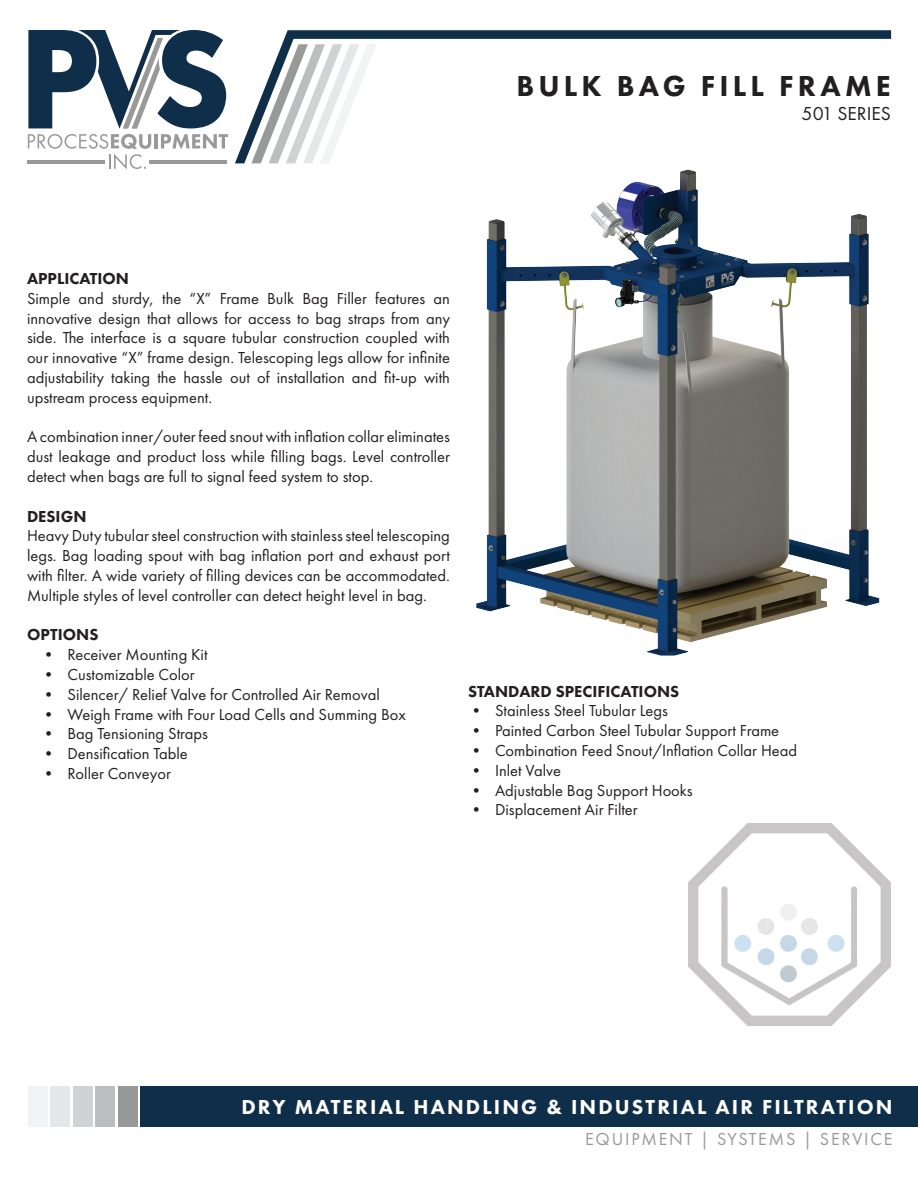
<style>
.page{position:relative;width:918px;height:1188px;background:#fff}
.page>*{position:absolute;margin:0;border:0;box-sizing:border-box;transform-origin:0 0}
.PVS_Product_Header{font:800 30px "Futura PT";letter-spacing:.14em;color:#231f20}
.t1{font:800 21px "Futura PT";letter-spacing:.1em;color:#fff}
.PVS_Product_Header-2{font:19.5px "Futura PT";color:#231f20}
.t2{font:18px "Futura PT";letter-spacing:.1em;color:#989999}
.PVS_Paragraph_Style{font:16.5px/19.8px "Futura PT";color:#231f20;text-align:justify}
.PVS_Paragraph_Style-2{font:800 16.5px "Futura PT";color:#231f20}
</style>
<div class="page">
<img style="left:688px;top:824px;width:203px;height:202px">
<img style="left:476px;top:169px;width:404px;height:487px">
<div style="left:28px;top:1086px;width:20px;height:40px;background:#f2f3f4"></div>
<div style="left:51px;top:1086px;width:19px;height:40px;background:#e6e7e9"></div>
<div style="left:73px;top:1086px;width:19px;height:40px;background:#d1d2d4"></div>
<div style="left:96px;top:1086px;width:19px;height:40px;background:#bcbdc0"></div>
<div style="left:118px;top:1086px;width:19px;height:40px;background:#989999"></div>
<div style="left:140px;top:1086px;width:778px;height:40px;background:#0f2e4a"></div>
<svg style="left:28px;top:30px;width:200px;height:139px"></svg>
<hr style="left:149px;top:160px;width:78px;height:3px;background:#999">
<hr style="left:27px;top:160px;width:78px;height:3px;background:#999">
<svg style="left:235px;top:30px;width:656px;height:133px"></svg>
<svg style="left:251px;top:44px;width:126px;height:119px"></svg>
<p class="PVS_Product_Header" style="left:516px;top:68px;width:376px">BULK BAG FILL FRAME</p>
<p class="PVS_Product_Header-2" style="left:802px;top:102px;width:91px">501 SERIES</p>
<p class="PVS_Paragraph_Style-2" style="left:27px;top:268px;width:104px">APPLICATION</p>
<p class="PVS_Paragraph_Style" style="left:27px;top:288px;width:425px">Simple and sturdy, the “X” Frame Bulk Bag Filler features an innovative design that allows for access to bag straps from any side. The interface is a square tubular construction coupled with our innovative “X” frame design. Telescoping legs allow for infinite adjustability taking the hassle out of installation and fit-up with upstream process equipment.</p>
<p class="PVS_Paragraph_Style" style="left:27px;top:427px;width:425px">A combination inner/outer feed snout with inflation collar eliminates dust leakage and product loss while filling bags. Level controller detect when bags are full to signal feed system to stop.</p>
<p class="PVS_Paragraph_Style-2" style="left:27px;top:506px;width:61px">DESIGN</p>
<p class="PVS_Paragraph_Style" style="left:27px;top:526px;width:425px">Heavy Duty tubular steel construction with stainless steel telescoping legs. Bag loading spout with bag inflation port and exhaust port with filter. A wide variety of filling devices can be accommodated.<br>Multiple styles of level controller can detect height level in bag.</p>
<p class="PVS_Paragraph_Style-2" style="left:27px;top:625px;width:73px">OPTIONS</p>
<p class="PVS_Paragraph_Style" style="left:40px;top:645px;width:169px">• Receiver Mounting Kit</p>
<p class="PVS_Paragraph_Style" style="left:40px;top:665px;width:156px">• Customizable Color</p>
<p class="PVS_Paragraph_Style" style="left:40px;top:684px;width:341px">• Silencer/ Relief Valve for Controlled Air Removal</p>
<p class="PVS_Paragraph_Style" style="left:40px;top:704px;width:367px">• Weigh Frame with Four Load Cells and Summing Box</p>
<p class="PVS_Paragraph_Style" style="left:40px;top:724px;width:169px">• Bag Tensioning Straps</p>
<p class="PVS_Paragraph_Style" style="left:40px;top:744px;width:149px">• Densification Table</p>
<p class="PVS_Paragraph_Style" style="left:40px;top:764px;width:132px">• Roller Conveyor</p>
<p class="PVS_Paragraph_Style-2" style="left:468px;top:681px;width:213px">STANDARD SPECIFICATIONS</p>
<p class="PVS_Paragraph_Style" style="left:468px;top:701px;width:202px">• Stainless Steel Tubular Legs</p>
<p class="PVS_Paragraph_Style" style="left:468px;top:721px;width:313px">• Painted Carbon Steel Tubular Support Frame</p>
<p class="PVS_Paragraph_Style" style="left:468px;top:741px;width:331px">• Combination Feed Snout/Inflation Collar Head</p>
<p class="PVS_Paragraph_Style" style="left:468px;top:760px;width:95px">• Inlet Valve</p>
<p class="PVS_Paragraph_Style" style="left:468px;top:780px;width:226px">• Adjustable Bag Support Hooks</p>
<p class="PVS_Paragraph_Style" style="left:468px;top:800px;width:171px">• Displacement Air Filter</p>
<p class="t1" style="left:242px;top:1093px;width:653px">DRY MATERIAL HANDLING &amp; INDUSTRIAL AIR FILTRATION</p>
<p class="t2" style="left:585px;top:1128px;width:309px">EQUIPMENT | SYSTEMS | SERVICE</p>
</div>
